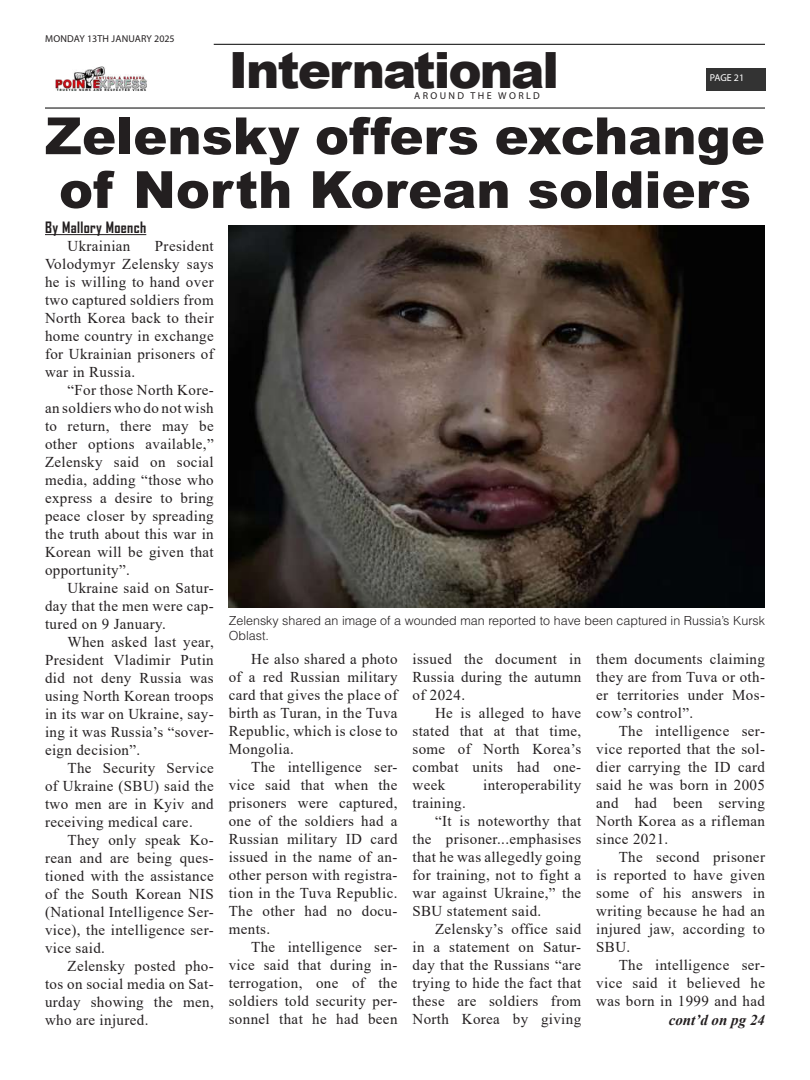
<style>
.page{position:relative;width:810px;height:1080px;background:#fff}
.page>*{position:absolute;margin:0;border:0;box-sizing:border-box;transform-origin:0 0}
.t1{font:900 51.25px/53.8px "Arial";color:#231f20}
.t2{font:900 50px "Arial";letter-spacing:-.04em;color:#231f20}
.t3{font:15px/18px "Times New Roman";letter-spacing:.025em;color:#231f20;text-align:justify}
.t4{font:700 15px "Agency FB";letter-spacing:.025em;color:#231f20}
.t5{font:italic 700 15px "Times New Roman";color:#231f20}
.t6{font:300 12.5px/15px "Helvetica LT Std";color:#231f20}
.t7{font:10px "Myriad Pro";letter-spacing:.02em;color:#231f20}
.t8{font:10px "Myriad Pro";letter-spacing:.24em;color:#231f20}
.t9{font:10px "Myriad Pro";letter-spacing:-.005em;color:#fff}
</style>
<div class="page">
<hr style="left:45px;top:107px;width:720px;height:2px;background:#333">
<hr style="left:214px;top:44px;width:551px;height:1px;background:#333">
<div style="left:706px;top:68px;width:60px;height:23px;background:#333"></div>
<img style="left:55px;top:66px;width:92px;height:25px">
<hr style="left:45px;top:234px;width:101px;height:1px;background:#231f20">
<img style="left:229px;top:225px;width:536px;height:383px">
<p class="t7" style="left:45px;top:33px;width:131px">MONDAY 13TH JANUARY 2025</p>
<h2 class="t2" style="left:229px;top:34px;width:332px">International</h2>
<p class="t8" style="left:414px;top:90px;width:127px">AROUND THE WORLD</p>
<p class="t9" style="left:710px;top:72px;width:36px">PAGE 21</p>
<h1 class="t1" style="left:45px;top:107px;width:721px">Zelensky offers exchange of North Korean soldiers</h1>
<p class="t4" style="left:45px;top:218px;width:103px">By Mallory Moench</p>
<p class="t3" style="left:68px;top:236px;width:64px">Ukrainian</p>
<p class="t3" style="left:45px;top:236px;width:170px;text-indent:110px">President Volodymyr Zelensky says he is willing to hand over two captured soldiers from North Korea back to their home country in exchange for Ukrainian prisoners of war in Russia.</p>
<p class="t3" style="left:45px;top:380px;width:170px;text-indent:22px">“For those North Kore&shy;an soldiers who do not wish to return, there may be other options available,” Zelensky said on social media, adding “those who express a desire to bring peace closer by spreading the truth about this war in Korean will be given that opportunity”.</p>
<p class="t3" style="left:45px;top:578px;width:170px;text-indent:22px">Ukraine said on Satur&shy;day that the men were cap&shy;tured on 9 January.</p>
<p class="t3" style="left:45px;top:632px;width:170px;text-indent:22px">When asked last year, President Vladimir Putin did not deny Russia was using North Korean troops in its war on Ukraine, say&shy;ing it was Russia’s “sover&shy;eign decision”.</p>
<p class="t3" style="left:45px;top:758px;width:170px;text-indent:22px">The Security Service of Ukraine (SBU) said the two men are in Kyiv and receiving medical care.</p>
<p class="t3" style="left:45px;top:830px;width:170px;text-indent:22px">They only speak Ko&shy;rean and are being ques&shy;tioned with the assistance of the South Korean NIS (National Intelligence Ser&shy;vice), the intelligence ser&shy;vice said.</p>
<p class="t3" style="left:45px;top:956px;width:170px;text-indent:22px">Zelensky posted pho&shy;tos on social media on Sat&shy;urday showing the men, who are injured.</p>
<p class="t6" style="left:229px;top:613px;width:538px">Zelensky shared an image of a wounded man reported to have been captured in Russia’s Kursk<br>Oblast.</p>
<p class="t3" style="left:229px;top:650px;width:170px;text-indent:22px">He also shared a photo of a red Russian military card that gives the place of birth as Turan, in the Tuva Republic, which is close to Mongolia.</p>
<p class="t3" style="left:229px;top:758px;width:170px;text-indent:22px">The intelligence ser&shy;vice said that when the prisoners were captured, one of the soldiers had a Russian military ID card issued in the name of an&shy;other person with registra&shy;tion in the Tuva Republic.<br>The other had no docu&shy;ments.</p>
<p class="t3" style="left:229px;top:938px;width:170px;text-indent:22px">The intelligence ser&shy;vice said that during in&shy;terrogation, one of the soldiers told security per&shy;sonnel that he had been</p>
<p class="t3" style="left:412px;top:650px;width:170px">issued the document in Russia during the autumn of 2024.</p>
<p class="t3" style="left:412px;top:704px;width:170px;text-indent:22px">He is alleged to have stated that at that time, some of North Korea’s combat units had one&shy;week</p>
<p class="t3" style="left:483px;top:776px;width:100px">interoperability</p>
<p class="t3" style="left:412px;top:794px;width:55px">training.</p>
<p class="t3" style="left:435px;top:812px;width:148px">“It is noteworthy that</p>
<p class="t3" style="left:412px;top:830px;width:170px">the prisoner...emphasises</p>
<p class="t3" style="left:412px;top:848px;width:170px">that he was allegedly going</p>
<p class="t3" style="left:412px;top:866px;width:170px">for training, not to fight a</p>
<p class="t3" style="left:412px;top:884px;width:170px">war against Ukraine,” the</p>
<p class="t3" style="left:412px;top:902px;width:130px">SBU statement said.</p>
<p class="t3" style="left:435px;top:920px;width:148px">Zelensky’s office said</p>
<p class="t3" style="left:412px;top:938px;width:170px">in a statement on Satur-</p>
<p class="t3" style="left:412px;top:956px;width:170px">day that the Russians “are</p>
<p class="t3" style="left:412px;top:974px;width:170px">trying to hide the fact that</p>
<p class="t3" style="left:412px;top:992px;width:170px">these are soldiers from</p>
<p class="t3" style="left:412px;top:1010px;width:170px">North Korea by giving</p>
<p class="t3" style="left:596px;top:650px;width:170px">them documents claiming they are from Tuva or oth&shy;er territories under Mos&shy;cow’s control”.</p>
<p class="t3" style="left:596px;top:722px;width:170px;text-indent:22px">The intelligence ser&shy;vice reported that the sol&shy;dier carrying the ID card said he was born in 2005 and had been serving North Korea as a rifleman since 2021.</p>
<p class="t3" style="left:596px;top:848px;width:170px;text-indent:22px">The second prisoner is reported to have given some of his answers in writing because he had an injured jaw, according to SBU.</p>
<p class="t3" style="left:596px;top:956px;width:170px;text-indent:22px">The intelligence ser&shy;vice said it believed he was born in 1999 and had</p>
<p class="t5" style="left:669px;top:1010px;width:98px">cont’d on pg 24</p>
</div>
